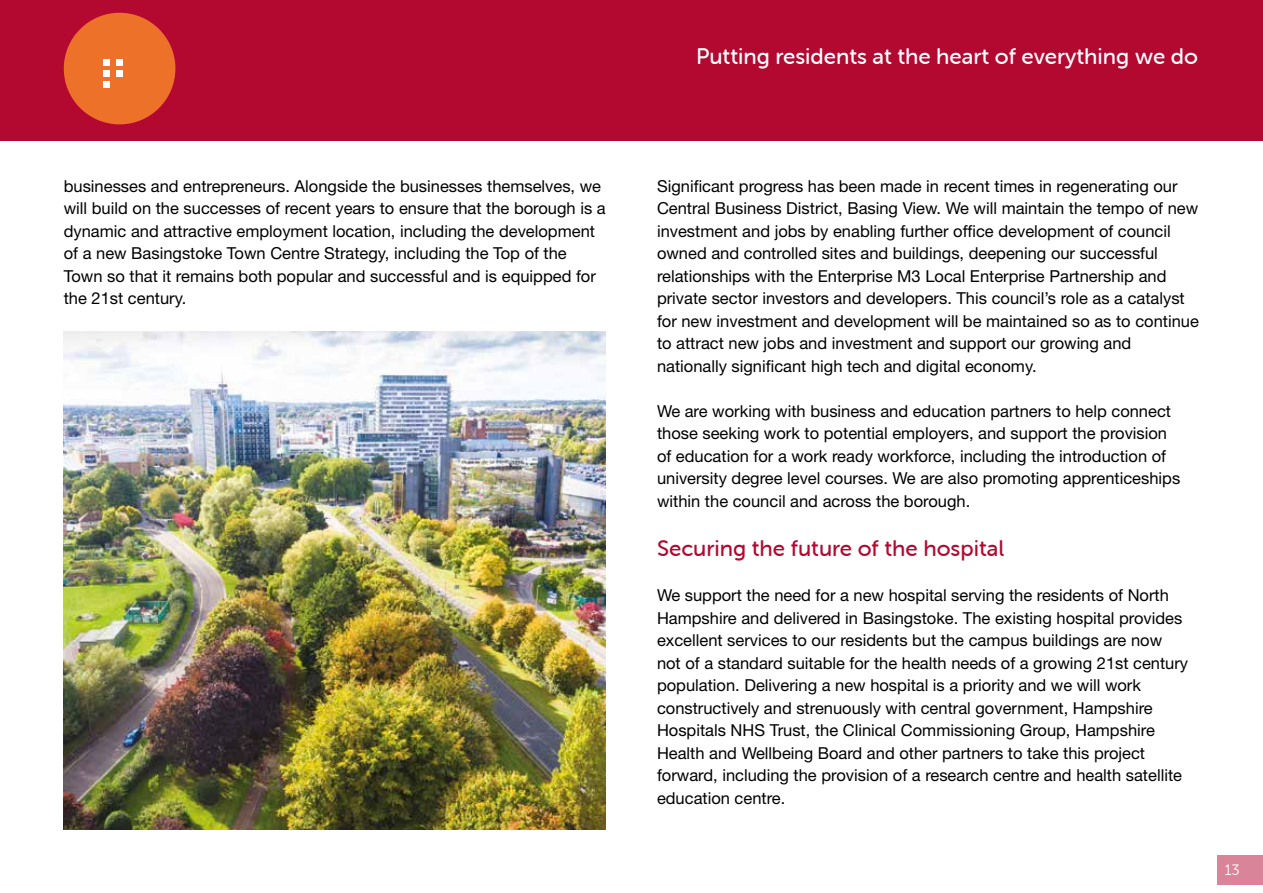
<style>
.page{position:relative;width:1263px;height:893px;background:#fff}
.page>*{position:absolute;margin:0;border:0;box-sizing:border-box;transform-origin:0 0}
.t1{font:22.5px "Museo Sans Rounded 500";color:#fff}
.t2{font:22.5px "Museo Sans Rounded 500";color:#b30931}
.t3{font:16.5px/22.5px "Helvetica Neue LT";color:#000}
.t4{font:15px "Museo Sans Rounded 300";color:#fff}
</style>
<div class="page">
<div style="left:0;top:0;width:1263px;height:140px;background:#b30931"></div>
<div style="left:1217px;top:855px;width:46px;height:29px;background:#d98498"></div>
<div style="left:64px;top:13px;width:111px;height:111px;background:#ee712a;border-radius:50%"></div>
<div style="left:103px;top:59px;width:6px;height:7px;background:#fff"></div>
<div style="left:103px;top:70px;width:6px;height:7px;background:#fff"></div>
<div style="left:116px;top:59px;width:7px;height:7px;background:#fff"></div>
<div style="left:116px;top:70px;width:7px;height:7px;background:#fff"></div>
<div style="left:103px;top:81px;width:6px;height:7px;background:#fff"></div>
<img style="left:64px;top:332px;width:542px;height:497px">
<h1 class="t1" style="left:696px;top:44px;width:503px">Putting residents at the heart of everything we do</h1>
<p class="t3" style="left:64px;top:174px;width:543px">businesses and entrepreneurs. Alongside the businesses themselves, we will build on the successes of recent years to ensure that the borough is a dynamic and attractive employment location, including the development of a new Basingstoke Town Centre Strategy, including the Top of the Town so that it remains both popular and successful and is equipped for the 21st century.</p>
<p class="t3" style="left:657px;top:174px;width:543px">Signifcant progress has been made in recent times in regenerating our Central Business District, Basing View. We will maintain the tempo of new investment and jobs by enabling further offce development of council owned and controlled sites and buildings, deepening our successful relationships with the Enterprise M3 Local Enterprise Partnership and private sector investors and developers. This council’s role as a catalyst for new investment and development will be maintained so as to continue to attract new jobs and investment and support our growing and nationally signifcant high tech and digital economy.</p>
<p class="t3" style="left:657px;top:399px;width:525px">We are working with business and education partners to help connect those seeking work to potential employers, and support the provision of education for a work ready workforce, including the introduction of university degree level courses. We are also promoting apprenticeships within the council and across the borough.</p>
<h3 class="t2" style="left:657px;top:536px;width:349px">Securing the future of the hospital</h3>
<p class="t3" style="left:657px;top:584px;width:533px">We support the need for a new hospital serving the residents of North Hampshire and delivered in Basingstoke. The existing hospital provides excellent services to our residents but the campus buildings are now not of a standard suitable for the health needs of a growing 21st century population. Delivering a new hospital is a priority and we will work constructively and strenuously with central government, Hampshire Hospitals NHS Trust, the Clinical Commissioning Group, Hampshire Health and Wellbeing Board and other partners to take this project forward, including the provision of a research centre and health satellite education centre.</p>
<p class="t4" style="left:1225px;top:862px;width:16px">13</p>
</div>
